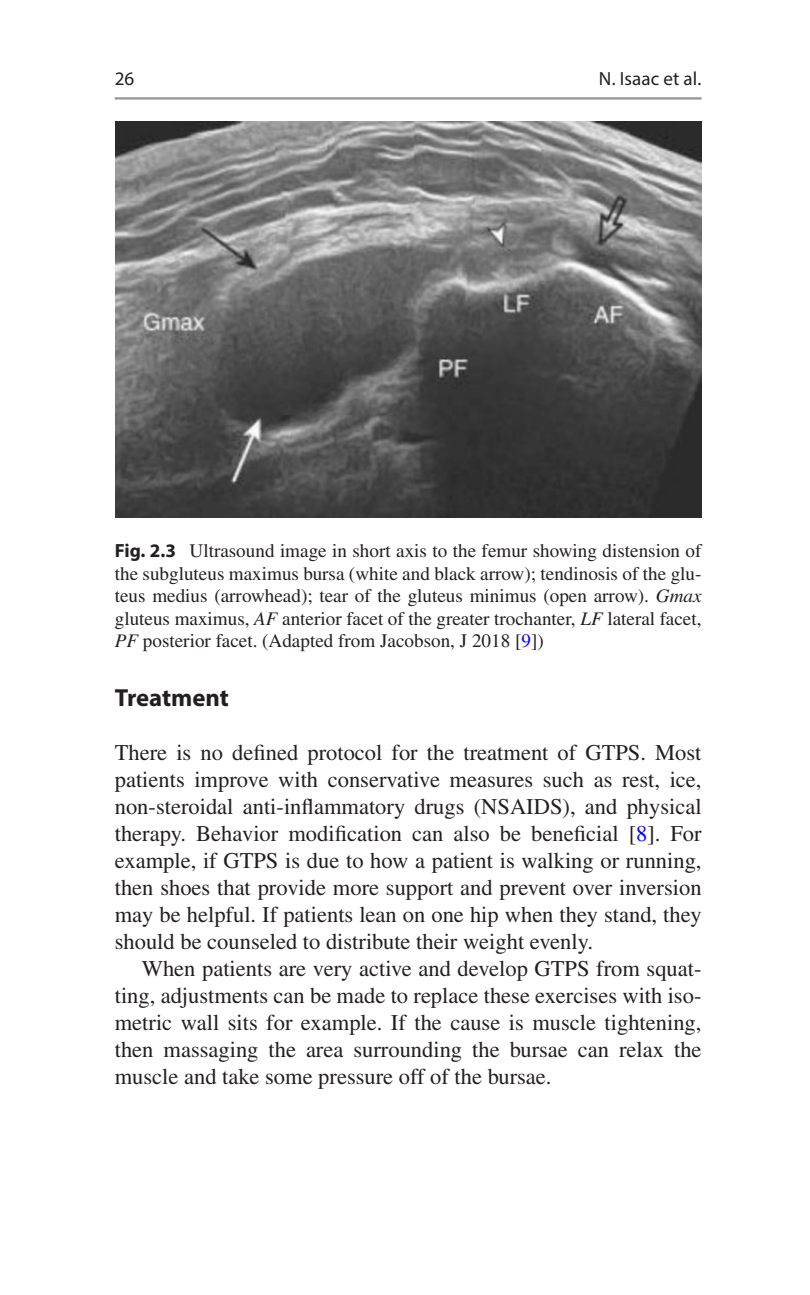
<style>
.page{position:relative;width:810px;height:1295px;background:#fff}
.page>*{position:absolute;margin:0;border:0;box-sizing:border-box;transform-origin:0 0}
._2_hd{font:700 24.75px "Myriad Pro";letter-spacing:-.005em;color:#231f20}
.Text_flush{font:22.5px/27px "Times LT Std";color:#231f20;text-align:justify}
.Text{font:22.5px/27px "Times LT Std";color:#231f20;text-align:justify}
.t1{font:19.12px/22.5px "Times LT Std";color:#231f20;text-align:justify}
.t2{font:19.12px "Myriad Pro";letter-spacing:.005em;color:#231f20}
.s1{font-family:"Myriad Pro";font-weight:700}
.s2{font-style:italic}
.s3{color:#00f}
</style>
<div class="page">
<img style="left:115px;top:121px;width:586px;height:396px">
<hr style="left:115px;top:97px;width:587px;height:3px;background:#939598">
<p class="t2" style="left:115px;top:66px;width:21px">26</p>
<p class="t2" style="left:599px;top:66px;width:104px">N. Isaac et al.</p>
<p class="t1" style="left:115px;top:539px;width:588px"><span class="s1">Fig. 2.3</span> Ultrasound image in short axis to the femur showing distension of the subgluteus maximus bursa (white and black arrow); tendinosis of the glu&shy;teus medius (arrowhead); tear of the gluteus minimus (open arrow). <span class="s2">Gmax </span>gluteus maximus, <span class="s2">AF</span> anterior facet of the greater trochanter, <span class="s2">LF</span> lateral facet, <span class="s2">PF</span> posterior facet. (Adapted from Jacobson, J 2018 [<span class="s3">9</span>])</p>
<h3 class="_2_hd" style="left:115px;top:682px;width:116px">Treatment</h3>
<p class="Text_flush" style="left:115px;top:739px;width:588px">There is no defined protocol for the treatment of GTPS. Most patients improve with conservative measures such as rest, ice, non-steroidal anti-inflammatory drugs (NSAIDS), and physical therapy. Behavior modification can also be beneficial [<span class="s3">8</span>]. For example, if GTPS is due to how a patient is walking or running, then shoes that provide more support and prevent over inversion may be helpful. If patients lean on one hip when they stand, they should be counseled to distribute their weight evenly.</p>
<p class="Text" style="left:115px;top:955px;width:588px;text-indent:27px">When patients are very active and develop GTPS from squat&shy;ting, adjustments can be made to replace these exercises with iso&shy;metric wall sits for example. If the cause is muscle tightening, then massaging the area surrounding the bursae can relax the muscle and take some pressure off of the bursae.</p>
</div>
